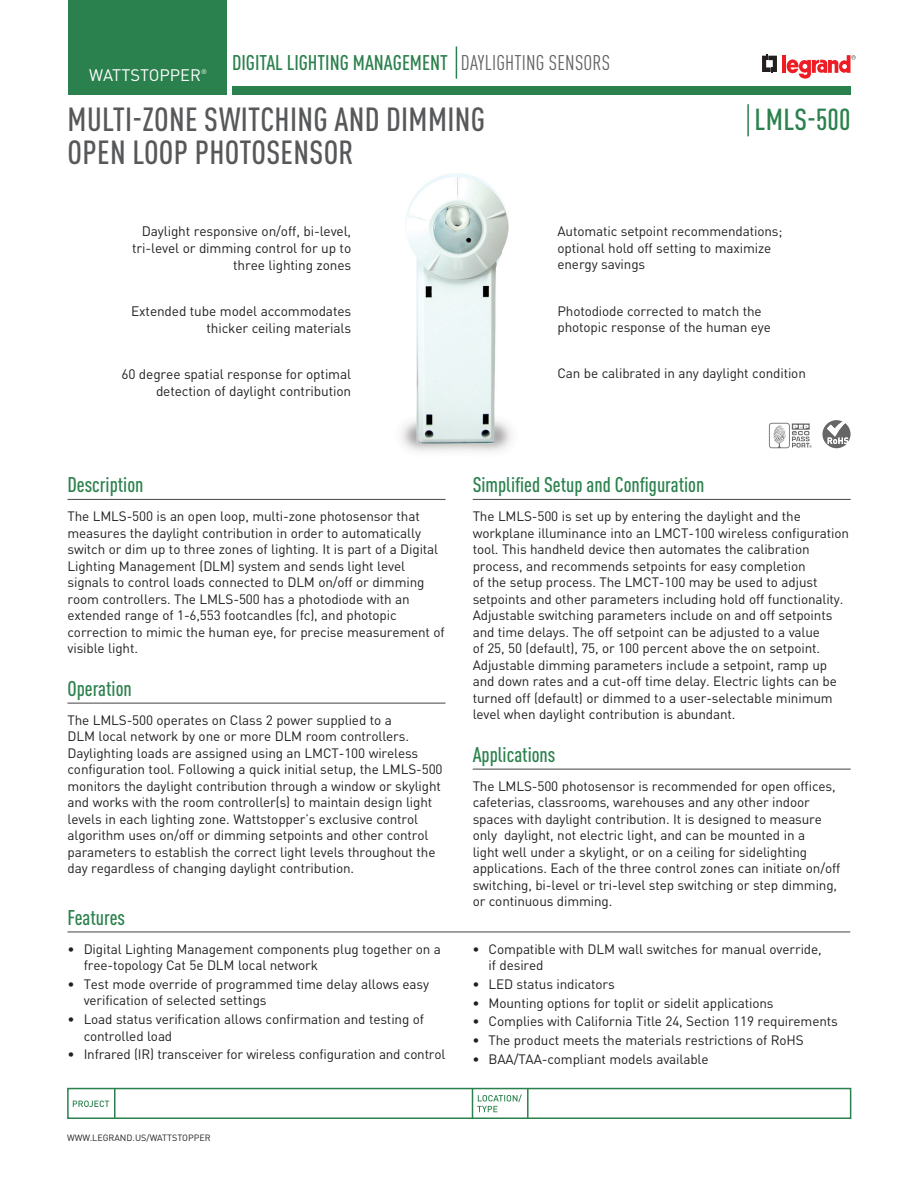
<style>
.page{position:relative;width:918px;height:1188px;background:#fff}
.page>*{position:absolute;margin:0;border:0;box-sizing:border-box;transform-origin:0 0}
.Product_Name{font:500 condensed 33px/33px "DIN Pro";letter-spacing:.01em;color:#57585a}
.Part_No{font:500 condensed 30px "DIN Pro";letter-spacing:.01em;color:#2b814d}
.Underlined_Heads{font:500 condensed 21px "DIN Pro";color:#2b814d}
.Grey_Section_Head{font:condensed 21px "DIN Pro";letter-spacing:.01em;color:#636366}
.t1{font:16.5px "DIN Pro";color:#fff}
.Left_Callout{font:13.65px/16.6px "DIN Pro";letter-spacing:-.01em;color:#231f20;text-align:right}
.Text{font:13.5px/16.5px "DIN Pro";letter-spacing:-.01em;color:#231f20}
.Right_Callout{font:13.5px/16.5px "DIN Pro";letter-spacing:-.01em;color:#231f20}
.t2{font:9px "DIN Pro";color:#231f20}
.t3{font:6.6px "DIN Pro";color:#fff}
</style>
<div class="page">
<img style="left:401px;top:173px;width:110px;height:279px">
<svg style="left:762px;top:54px;width:15px;height:19px"></svg>
<hr style="left:782px;top:55px;width:4px;height:18px;background:#ee1d23">
<svg style="left:787px;top:55px;width:69px;height:24px"></svg>
<div style="left:67px;top:1088px;width:784px;height:31px;border:2px solid #2b814d"></div>
<hr style="left:114px;top:1089px;width:2px;height:29px;background:#2b814d">
<hr style="left:527px;top:1089px;width:2px;height:29px;background:#2b814d">
<svg style="left:472px;top:1089px;width:50px;height:29px"></svg>
<svg style="left:73px;top:1101px;width:36px;height:6px"></svg>
<div style="left:68px;top:0;width:159px;height:95px;background:#2b814d"></div>
<div style="left:232px;top:86px;width:618px;height:9px;background:#2b814d"></div>
<hr style="left:456px;top:46px;width:1px;height:33px;background:#2b814d">
<hr style="left:68px;top:499px;width:378px;height:1px;background:#57585a">
<hr style="left:68px;top:703px;width:378px;height:1px;background:#57585a">
<hr style="left:473px;top:499px;width:378px;height:1px;background:#57585a">
<hr style="left:473px;top:769px;width:378px;height:1px;background:#57585a">
<hr style="left:747px;top:104px;width:2px;height:32px;background:#2b814d">
<hr style="left:68px;top:931px;width:782px;height:1px;background:#57585a">
<svg style="left:769px;top:423px;width:43px;height:25px"></svg>
<svg style="left:822px;top:420px;width:29px;height:28px"></svg>
<p class="t1" style="left:89px;top:64px;width:113px">WATTSTOPPER</p>
<p class="t3" style="left:201px;top:67px;width:7px">®</p>
<h3 class="Underlined_Heads" style="left:232px;top:50px;width:217px">DIGITAL LIGHTING MANAGEMENT</h3>
<p class="Grey_Section_Head" style="left:461px;top:50px;width:151px">DAYLIGHTING SENSORS</p>
<p class="Product_Name" style="left:68px;top:102px;width:419px">MULTI-ZONE SWITCHING AND DIMMING<br>OPEN LOOP PHOTOSENSOR</p>
<p class="Part_No" style="left:755px;top:102px;width:97px">LMLS-500</p>
<p class="Left_Callout" style="left:132px;top:223px;width:221px">Daylight responsive on/off, bi-level, tri-level or dimming control for up to three lighting zones</p>
<p class="Right_Callout" style="left:558px;top:223px;width:226px">Automatic setpoint recommendations; optional hold off setting to maximize energy savings</p>
<p class="Left_Callout" style="left:131px;top:302px;width:222px">Extended tube model accommodates thicker ceiling materials</p>
<p class="Right_Callout" style="left:558px;top:302px;width:215px">Photodiode corrected to match the photopic response of the human eye</p>
<p class="Left_Callout" style="left:121px;top:365px;width:231px">60 degree spatial response for optimal detection of daylight contribution</p>
<p class="Right_Callout" style="left:558px;top:365px;width:250px">Can be calibrated in any daylight condition</p>
<p class="Underlined_Heads" style="left:68px;top:472px;width:78px">Description</p>
<p class="Text" style="left:68px;top:507px;width:379px">The LMLS-500 is an open loop, multi-zone photosensor that measures the daylight contribution in order to automatically switch or dim up to three zones of lighting. It is part of a Digital Lighting Management (DLM) system and sends light level signals to control loads connected to DLM on/off or dimming room controllers. The LMLS-500 has a photodiode with an extended range of 1-6,553 footcandles (fc), and photopic correction to mimic the human eye, for precise measurement of visible light.</p>
<p class="Underlined_Heads" style="left:68px;top:676px;width:66px">Operation</p>
<p class="Text" style="left:68px;top:711px;width:377px">The LMLS-500 operates on Class 2 power supplied to a<br>DLM local network by one or more DLM room controllers.<br>Daylighting loads are assigned using an LMCT-100 wireless configuration tool. Following a quick initial setup, the LMLS-500 monitors the daylight contribution through a window or skylight and works with the room controller(s) to maintain design light levels in each lighting zone. Wattstopper’s exclusive control algorithm uses on/off or dimming setpoints and other control parameters to establish the correct light levels throughout the day regardless of changing daylight contribution.</p>
<p class="Underlined_Heads" style="left:68px;top:905px;width:59px">Features</p>
<p class="Text" style="left:84px;top:940px;width:359px;text-indent:-16px">• Digital Lighting Management components plug together on a free-topology Cat 5e DLM local network</p>
<p class="Text" style="left:84px;top:975px;width:347px;text-indent:-16px">• Test mode override of programmed time delay allows easy verification of selected settings</p>
<p class="Text" style="left:84px;top:1011px;width:342px;text-indent:-16px">• Load status verification allows confirmation and testing of controlled load</p>
<p class="Text" style="left:68px;top:1046px;width:379px">• Infrared (IR) transceiver for wireless configuration and control</p>
<p class="t2" style="left:67px;top:1132px;width:145px">WWW.LEGRAND.US/WATTSTOPPER</p>
<p class="Underlined_Heads" style="left:473px;top:472px;width:233px">Simplified Setup and Configuration</p>
<p class="Text" style="left:473px;top:507px;width:378px">The LMLS-500 is set up by entering the daylight and the workplane illuminance into an LMCT-100 wireless configuration tool. This handheld device then automates the calibration process, and recommends setpoints for easy completion<br>of the setup process. The LMCT-100 may be used to adjust setpoints and other parameters including hold off functionality.<br>Adjustable switching parameters include on and off setpoints and time delays. The off setpoint can be adjusted to a value<br>of 25, 50 (default), 75, or 100 percent above the on setpoint.<br>Adjustable dimming parameters include a setpoint, ramp up and down rates and a cut-off time delay. Electric lights can be turned off (default) or dimmed to a user-selectable minimum level when daylight contribution is abundant.</p>
<p class="Underlined_Heads" style="left:473px;top:742px;width:84px">Applications</p>
<p class="Text" style="left:473px;top:777px;width:369px">The LMLS-500 photosensor is recommended for open offices, cafeterias, classrooms, warehouses and any other indoor spaces with daylight contribution. It is designed to measure only daylight, not electric light, and can be mounted in a<br>light well under a skylight, or on a ceiling for sidelighting applications. Each of the three control zones can initiate on/off switching, bi-level or tri-level step switching or step dimming, or continuous dimming.</p>
<p class="Text" style="left:489px;top:940px;width:335px;text-indent:-16px">• Compatible with DLM wall switches for manual override, if desired</p>
<p class="Text" style="left:472px;top:975px;width:144px">• LED status indicators</p>
<p class="Text" style="left:472px;top:994px;width:303px">• Mounting options for toplit or sidelit applications</p>
<p class="Text" style="left:472px;top:1013px;width:367px">• Complies with California Title 24, Section 119 requirements</p>
<p class="Text" style="left:472px;top:1032px;width:333px">• The product meets the materials restrictions of RoHS</p>
<p class="Text" style="left:472px;top:1050px;width:238px">• BAA/TAA-compliant models available</p>
</div>
